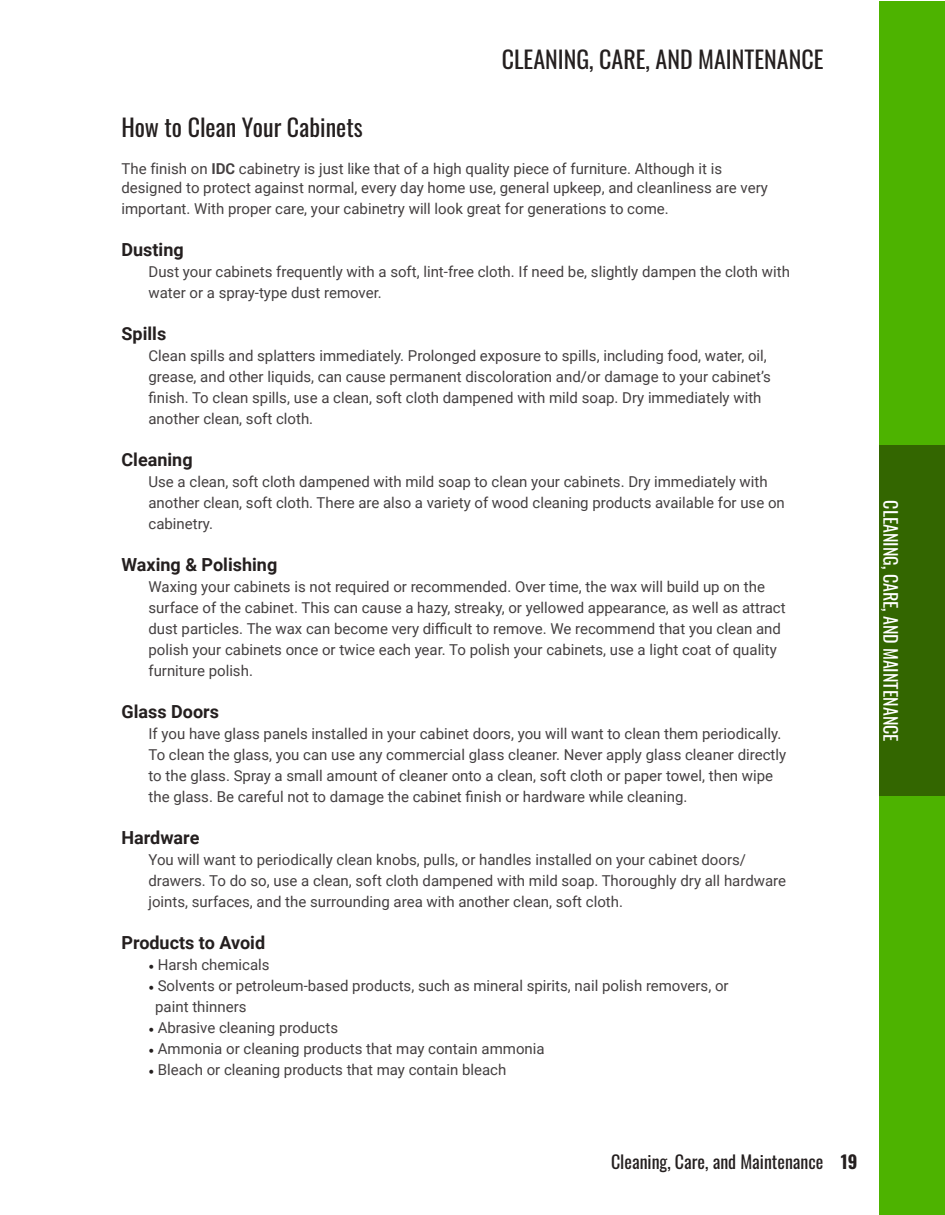
<style>
.page{position:relative;width:945px;height:1215px;background:#fff}
.page>*{position:absolute;margin:0;border:0;box-sizing:border-box;transform-origin:0 0}
.t1{font:24px "Oswald";color:#241f1f}
.t2{font:700 18px "Roboto";color:#241f1f}
.t3{font:18px "Oswald";color:#241f1f}
.t4{font:18px "Oswald";color:#fff}
.t5{font:15px/21px "Roboto";color:#444041}
.s1{font-weight:700}
.s2{font-family:"Minion Pro";color:#241f1f}
</style>
<div class="page">
<div style="left:879px;top:2px;width:66px;height:1213px;background:#4db300"></div>
<div style="left:879px;top:446px;width:66px;height:350px;background:#360"></div>
<h1 class="t1" style="left:502px;top:38px;width:323px">CLEANING, CARE, AND MAINTENANCE</h1>
<h1 class="t1" style="left:122px;top:106px;width:243px">How to Clean Your Cabinets</h1>
<p class="t5" style="left:122px;top:158px;width:648px;line-height:19.5px">The finish on <span class="s1">IDC</span> cabinetry is just like that of a high quality piece of furniture. Although it is designed to protect against normal, every day home use, general upkeep, and cleanliness are very</p>
<p class="t5" style="left:122px;top:198px;width:549px">important. With proper care, your cabinetry will look great for generations to come.</p>
<p class="t2" style="left:122px;top:237px;width:64px">Dusting</p>
<p class="t5" style="left:148px;top:261px;width:643px">Dust your cabinets frequently with a soft, lint-free cloth. If need be, slightly dampen the cloth with water or a spray-type dust remover.</p>
<p class="t2" style="left:122px;top:321px;width:46px">Spills</p>
<p class="t5" style="left:148px;top:345px;width:624px">Clean spills and splatters immediately. Prolonged exposure to spills, including food, water, oil, grease, and other liquids, can cause permanent discoloration and/or damage to your cabinet’s finish. To clean spills, use a clean, soft cloth dampened with mild soap. Dry immediately with another clean, soft cloth.</p>
<p class="t2" style="left:122px;top:447px;width:73px">Cleaning</p>
<p class="t5" style="left:148px;top:471px;width:638px">Use a clean, soft cloth dampened with mild soap to clean your cabinets. Dry immediately with another clean, soft cloth. There are also a variety of wood cleaning products available for use on cabinetry.</p>
<p class="t2" style="left:122px;top:552px;width:157px">Waxing &amp; Polishing</p>
<p class="t5" style="left:148px;top:576px;width:639px">Waxing your cabinets is not required or recommended. Over time, the wax will build up on the surface of the cabinet. This can cause a hazy, streaky, or yellowed appearance, as well as attract dust particles. The wax can become very difficult to remove. We recommend that you clean and polish your cabinets once or twice each year. To polish your cabinets, use a light coat of quality furniture polish.</p>
<p class="t2" style="left:122px;top:699px;width:99px">Glass Doors</p>
<p class="t5" style="left:148px;top:723px;width:639px">If you have glass panels installed in your cabinet doors, you will want to clean them periodically.<br>To clean the glass, you can use any commercial glass cleaner. Never apply glass cleaner directly to the glass. Spray a small amount of cleaner onto a clean, soft cloth or paper towel, then wipe the glass. Be careful not to damage the cabinet finish or hardware while cleaning.</p>
<p class="t2" style="left:122px;top:825px;width:79px">Hardware</p>
<p class="t5" style="left:148px;top:849px;width:639px">You will want to periodically clean knobs, pulls, or handles installed on your cabinet doors/ drawers. To do so, use a clean, soft cloth dampened with mild soap. Thoroughly dry all hardware joints, surfaces, and the surrounding area with another clean, soft cloth.</p>
<p class="t2" style="left:122px;top:930px;width:145px">Products to Avoid</p>
<p class="t5" style="left:148px;top:954px;width:123px"><span class="s2">•</span> Harsh chemicals</p>
<p class="t5" style="left:155px;top:975px;width:575px;text-indent:-7px"><span class="s2">•</span> Solvents or petroleum-based products, such as mineral spirits, nail polish removers, or paint thinners</p>
<p class="t5" style="left:148px;top:1017px;width:191px"><span class="s2">•</span> Abrasive cleaning products</p>
<p class="t5" style="left:148px;top:1038px;width:398px"><span class="s2">•</span> Ammonia or cleaning products that may contain ammonia</p>
<p class="t5" style="left:148px;top:1059px;width:359px"><span class="s2">•</span> Bleach or cleaning products that may contain bleach</p>
<p class="t4" style="left:907px;top:500px;width:243px;rotate:90deg">CLEANING, CARE, AND MAINTENANCE</p>
<p class="t3" style="left:611px;top:1146px;width:248px">Cleaning, Care, and Maintenance <span class="s1">19</span></p>
</div>
